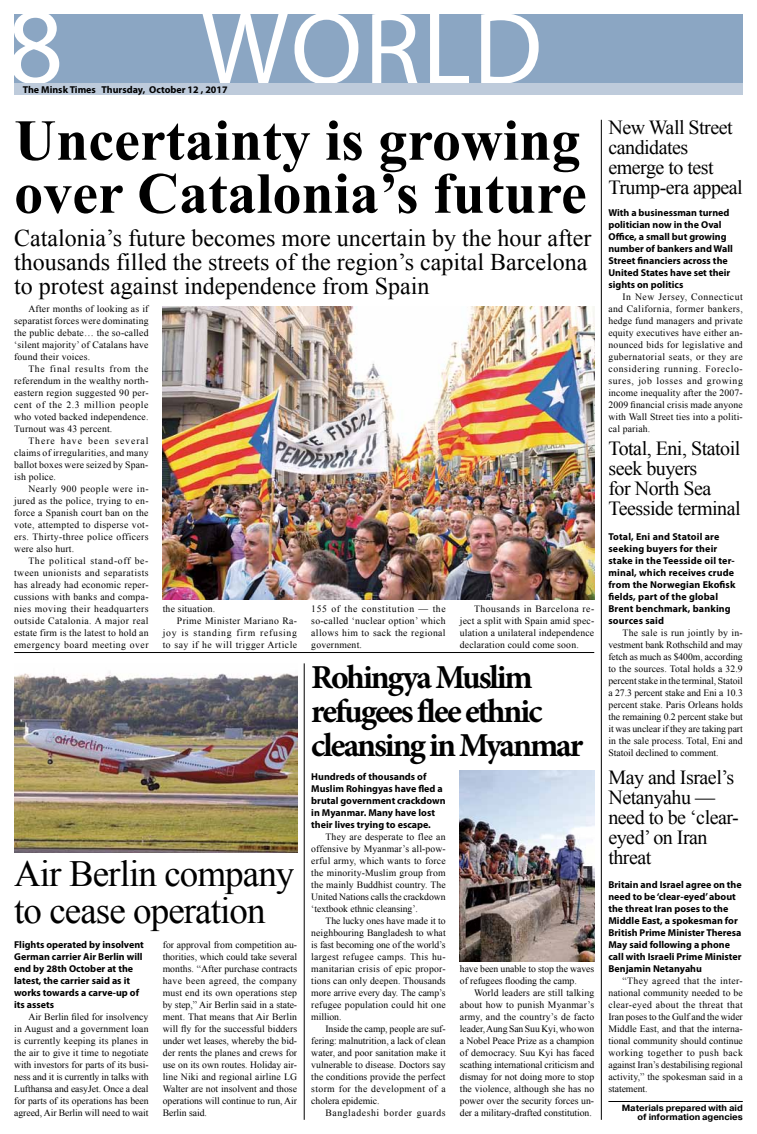
<style>
.page{position:relative;width:757px;height:1134px;background:#fff}
.page>*{position:absolute;margin:0;border:0;box-sizing:border-box;transform-origin:0 0}
.t1{font:109.7px "Myriad Pro";color:#fff}
.t2{font:103.7px "Myriad Pro";letter-spacing:.02em;color:#fff}
.t3{font:700 58px/53px "Times New Roman";color:#000}
.t4{font:37px/37px "Times New Roman";letter-spacing:-.025em;color:#000}
.t5{font:700 33.5px/34px "Minion Pro";letter-spacing:-.06em;color:#000}
.t6{font:24px/24px "Times New Roman";color:#000}
.t7{font:20px/20px "Times New Roman";letter-spacing:-.025em;color:#000}
.t8{font:700 10px/12px "Myriad Pro";color:#000}
.t9{font:9.7px/12px "Times New Roman";letter-spacing:.02em;color:#000;text-align:justify}
.t10{font:9.7px/12px "Times New Roman";letter-spacing:-.005em;color:#000}
.t11{font:9.7px "Times New Roman";letter-spacing:.045em;color:#000}
.t12{font:9.7px "Times New Roman";letter-spacing:.075em;color:#000}
.t13{font:9.7px "Times New Roman";letter-spacing:.06em;color:#000}
.t14{font:700 9px/9px "Pragmatica C";letter-spacing:-.005em;color:#000;text-align:right}
</style>
<div class="page">
<div style="left:14px;top:14px;width:729px;height:70px;background:#8ba6c3"></div>
<hr style="left:608px;top:1101px;width:135px;height:1px;background:#000">
<hr style="left:601px;top:120px;width:1px;height:1000px;background:#000">
<img style="left:163px;top:306px;width:431px;height:294px">
<img style="left:14px;top:672px;width:283px;height:180px">
<img style="left:460px;top:770px;width:134px;height:191px">
<hr style="left:14px;top:652px;width:580px;height:1px;background:#000">
<hr style="left:304px;top:663px;width:1px;height:457px;background:#000">
<div style="left:14px;top:84px;width:729px;height:11px;background:#becbdb"></div>
<h1 class="t1" style="left:7px;top:-21px;width:58px">8</h1>
<h2 class="t2" style="left:201px;top:-15px;width:343px">WORLD</h2>
<p class="t8" style="left:23px;top:83px;width:206px">The Minsk Times Thursday, October 12 , 2017</p>
<h3 class="t3" style="left:14px;top:112px;width:574px">Uncertainty is growing over Catalonia’s future</h3>
<h3 class="t6" style="left:14px;top:226px;width:579px">Catalonia’s future becomes more uncertain by the hour after thousands filled the streets of the region’s capital Barcelona to protest against independence from Spain</h3>
<p class="t9" style="left:14px;top:303px;width:136px;text-indent:14px">After months of looking as if separatist forces were dominating the public debate… the so-called ‘silent majority’ of Catalans have found their voices.</p>
<p class="t9" style="left:14px;top:363px;width:136px;text-indent:14px">The final results from the referendum in the wealthy north&shy;eastern region suggested 90 per&shy;cent of the 2.3 million people who voted backed independence.<br>Turnout was 43 percent.</p>
<p class="t9" style="left:14px;top:435px;width:136px;text-indent:14px">There have been several claims of irregularities, and many ballot boxes were seized by Span&shy;ish police.</p>
<p class="t9" style="left:14px;top:483px;width:136px;text-indent:14px">Nearly 900 people were in&shy;jured as the police, trying to en&shy;force a Spanish court ban on the vote, attempted to disperse vot&shy;ers. Thirty-three police officers were also hurt.</p>
<p class="t9" style="left:14px;top:555px;width:136px;text-indent:14px">The political stand-off be&shy;tween unionists and separatists has already had economic reper&shy;cussions with banks and compa&shy;nies moving their headquarters outside Catalonia. A major real estate firm is the latest to hold an emergency board meeting over</p>
<p class="t9" style="left:163px;top:603px;width:54px">the situation.</p>
<p class="t9" style="left:177px;top:615px;width:122px">Prime Minister Mariano Ra-</p>
<p class="t12" style="left:163px;top:626px;width:136px">joy is standing firm refusing</p>
<p class="t11" style="left:163px;top:638px;width:136px">to say if he will trigger Article</p>
<h3 class="t4" style="left:14px;top:854px;width:282px">Air Berlin company to cease operation</h3>
<p class="t8" style="left:14px;top:938px;width:131px">Flights operated by insolvent<br>German carrier Air Berlin will end by 28th October at the latest, the carrier said as it works towards a carve-up of its assets</p>
<p class="t9" style="left:14px;top:1011px;width:136px;text-indent:14px">Air Berlin filed for insolvency in August and a government loan is currently keeping its planes in the air to give it time to negotiate with investors for parts of its busi&shy;ness and it is currently in talks with Lufthansa and easyJet. Once a deal for parts of its operations has been agreed, Air Berlin will need to wait</p>
<p class="t9" style="left:163px;top:939px;width:136px">for approval from competition au&shy;thorities, which could take several months. “After purchase contracts have been agreed, the company must end its own operations step by step,” Air Berlin said in a state&shy;ment. That means that Air Berlin will fly for the successful bidders under wet leases, whereby the bid&shy;der rents the planes and crews for use on its own routes. Holiday air&shy;line Niki and regional airline LG Walter are not insolvent and those operations will continue to run, Air Berlin said.</p>
<p class="t9" style="left:311px;top:603px;width:136px">155 of the constitution — the so-called ‘nuclear option’ which allows him to sack the regional government.</p>
<p class="t9" style="left:460px;top:603px;width:136px;text-indent:14px">Thousands in Barcelona re&shy;ject a split with Spain amid spec&shy;ulation a unilateral independence declaration could come soon.</p>
<h3 class="t5" style="left:311px;top:660px;width:273px">Rohingya Muslim refugees flee ethnic cleansing in Myanmar</h3>
<p class="t8" style="left:311px;top:770px;width:136px">Hundreds of thousands of<br>Muslim Rohingyas have fled a brutal government crackdown in Myanmar. Many have lost their lives trying to escape.</p>
<p class="t9" style="left:311px;top:831px;width:136px;text-indent:14px">They are desperate to flee an offensive by Myanmar’s all-pow&shy;erful army, which wants to force the minority-Muslim group from the mainly Buddhist country. The United Nations calls the crackdown ‘textbook ethnic cleansing’.</p>
<p class="t9" style="left:311px;top:915px;width:136px;text-indent:14px">The lucky ones have made it to neighbouring Bangladesh to what is fast becoming one of the world’s largest refugee camps. This hu&shy;manitarian crisis of epic propor&shy;tions can only deepen. Thousands more arrive every day. The camp’s refugee population could hit one million.</p>
<p class="t9" style="left:311px;top:1023px;width:136px;text-indent:14px">Inside the camp, people are suf&shy;fering: malnutrition, a lack of clean water, and poor sanitation make it vulnerable to disease. Doctors say the conditions provide the perfect storm for the development of a cholera epidemic.</p>
<p class="t13" style="left:325px;top:1106px;width:122px">Bangladeshi border guards</p>
<p class="t10" style="left:460px;top:963px;width:136px">have been unable to stop the waves of refugees flooding the camp.</p>
<p class="t9" style="left:460px;top:987px;width:136px;text-indent:14px">World leaders are still talking about how to punish Myanmar’s army, and the country’s de facto leader, Aung San Suu Kyi, who won a Nobel Peace Prize as a champion of democracy. Suu Kyi has faced scathing international criticism and dismay for not doing more to stop the violence, although she has no power over the security forces un&shy;der a military-drafted constitution.</p>
<h3 class="t7" style="left:608px;top:117px;width:136px">New Wall Street candidates emerge to test<br>Trump-era appeal</h3>
<p class="t8" style="left:608px;top:206px;width:126px">With a businessman turned politician now in the Oval<br>Office, a small but growing number of bankers and Wall<br>Street financiers across the<br>United States have set their sights on politics</p>
<p class="t9" style="left:608px;top:291px;width:136px;text-indent:14px">In New Jersey, Connecticut and California, former bankers, hedge fund managers and private equity executives have either an&shy;nounced bids for legislative and gubernatorial seats, or they are considering running. Foreclo&shy;sures, job losses and growing income inequality after the 2007- 2009 financial crisis made anyone with Wall Street ties into a politi&shy;cal pariah.</p>
<h3 class="t7" style="left:608px;top:438px;width:134px">Total, Eni, Statoil seek buyers<br>for North Sea<br>Teesside terminal</h3>
<p class="t8" style="left:608px;top:530px;width:129px">Total, Eni and Statoil are seeking buyers for their stake in the Teesside oil ter&shy;minal, which receives crude from the Norwegian Ekofisk fields, part of the global<br>Brent benchmark, banking sources said</p>
<p class="t9" style="left:608px;top:627px;width:136px;text-indent:14px">The sale is run jointly by in&shy;vestment bank Rothschild and may fetch as much as $400m, according to the sources. Total holds a 32.9 percent stake in the terminal, Statoil a 27.3 percent stake and Eni a 10.3 percent stake. Paris Orleans holds the remaining 0.2 percent stake but it was unclear if they are taking part in the sale process. Total, Eni and Statoil declined to comment.</p>
<h3 class="t7" style="left:608px;top:767px;width:132px">May and Israel’s<br>Netanyahu — need to be ‘clear&shy;eyed’ on Iran threat</h3>
<p class="t8" style="left:608px;top:878px;width:135px">Britain and Israel agree on the need to be ‘clear-eyed’ about the threat Iran poses to the<br>Middle East, a spokesman for<br>British Prime Minister Theresa<br>May said following a phone call with Israeli Prime Minister<br>Benjamin Netanyahu</p>
<p class="t9" style="left:608px;top:975px;width:136px;text-indent:14px">“They agreed that the inter&shy;national community needed to be clear-eyed about the threat that Iran poses to the Gulf and the wider Middle East, and that the interna&shy;tional community should continue working together to push back against Iran’s destabilising regional activity,” the spokesman said in a statement.</p>
<p class="t14" style="left:622px;top:1103px;width:123px">Materials prepared with aid of information agencies</p>
</div>
